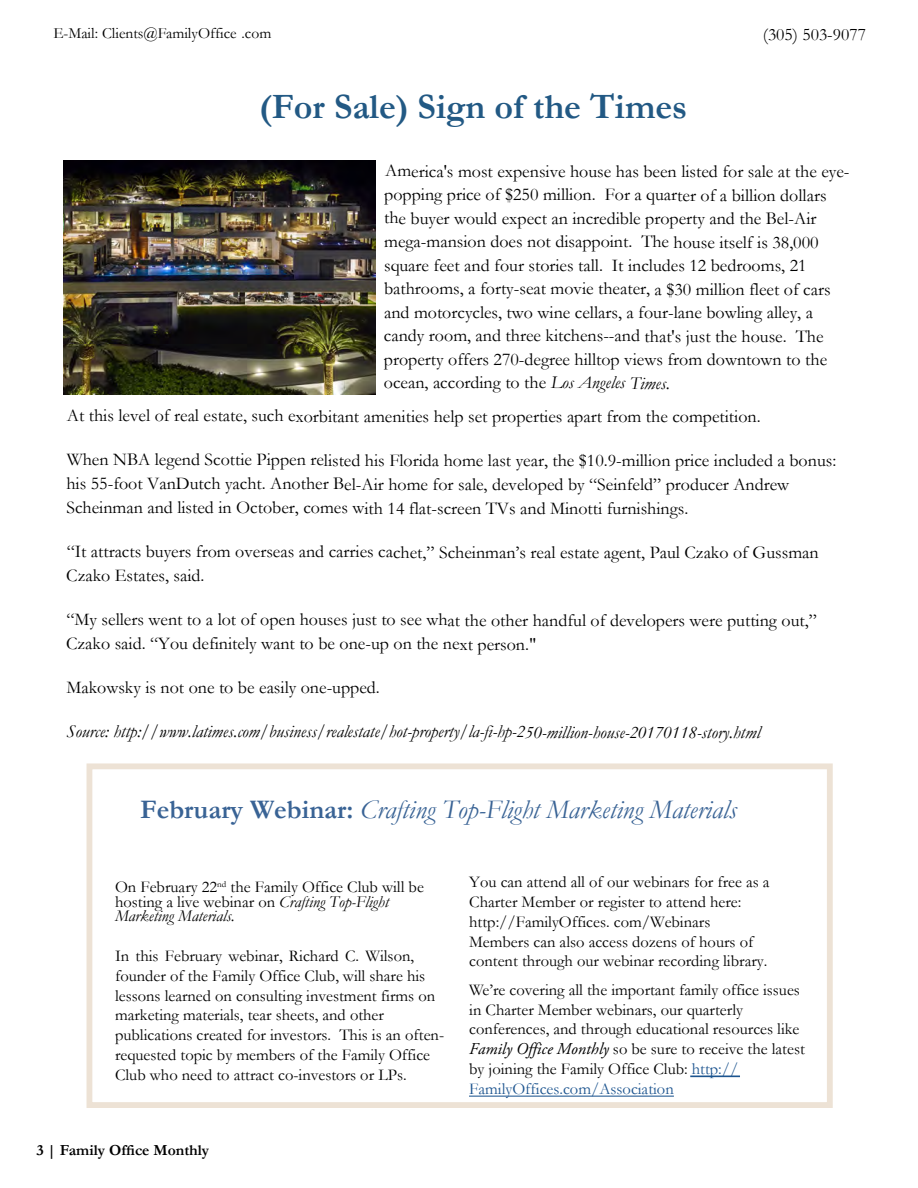
<style>
.page{position:relative;width:918px;height:1188px;background:#fff}
.page>*{position:absolute;margin:0;border:0;box-sizing:border-box;transform-origin:0 0}
.t1{font:700 36px "Garamond";color:#225984}
.t2{font:italic 27px "Garamond";color:#396395}
.t3{font:18px/23.5px "Garamond";color:#000}
.t4{font:italic 18px "Garamond";color:#000}
.t5{font:17.7px "Garamond";color:#000}
.t6{font:16.5px/19.8px "Garamond";color:#000}
.t7{font:15.45px "Garamond";color:#000}
.t8{font:700 15.45px "Garamond";color:#000}
.s1{font-style:italic}
.s2{font-style:inherit}
.s3{font-weight:700;font-style:normal}
.s4{font-family:"Adobe Garamond Pro";font-style:italic}
.s5{color:#1c548f}
</style>
<div class="page">
<div style="left:87px;top:763px;width:746px;height:345px;background:#fff;border:6px solid #ede2d5"></div>
<hr style="left:469px;top:1096px;width:205px;height:1px;background:#1c548f">
<hr style="left:690px;top:1076px;width:50px;height:1px;background:#1c548f">
<img style="left:63px;top:160px;width:313px;height:235px">
<p class="t7" style="left:53px;top:23px;width:219px">E-Mail: Clients@FamilyOffice .com</p>
<p class="t5" style="left:763px;top:22px;width:105px">(305) 503-9077</p>
<h1 class="t1" style="left:259px;top:82px;width:430px">(For Sale) Sign of the Times</h1>
<p class="t3" style="left:384px;top:159px;width:467px">America's most expensive house has been listed for sale at the eye&shy;popping price of $250 million. For a quarter of a billion dollars the buyer would expect an incredible property and the Bel-Air mega-mansion does not disappoint. The house itself is 38,000 square feet and four stories tall. It includes 12 bedrooms, 21 bathrooms, a forty-seat movie theater, a $30 million fleet of cars and motorcycles, two wine cellars, a four-lane bowling alley, a candy room, and three kitchens--and that's just the house. The property offers 270-degree hilltop views from downtown to the ocean, according to the <span class="s1">Los Angeles Times.</span></p>
<p class="t3" style="left:67px;top:404px;width:695px">At this level of real estate, such exorbitant amenities help set properties apart from the competition.</p>
<p class="t3" style="left:66px;top:448px;width:771px">When NBA legend Scottie Pippen relisted his Florida home last year, the $10.9-million price included a bonus: his 55-foot VanDutch yacht. Another Bel-Air home for sale, developed by “Seinfeld” producer Andrew<br>Scheinman and listed in October, comes with 14 flat-screen TVs and Minotti furnishings.</p>
<p class="t3" style="left:66px;top:540px;width:754px">“It attracts buyers from overseas and carries cachet,” Scheinman’s real estate agent, Paul Czako of Gussman<br>Czako Estates, said.</p>
<p class="t3" style="left:66px;top:608px;width:752px">“My sellers went to a lot of open houses just to see what the other handful of developers were putting out,”<br>Czako said. “You definitely want to be one-up on the next person."</p>
<p class="t3" style="left:66px;top:675px;width:315px">Makowsky is not one to be easily one-upped.</p>
<p class="t4" style="left:66px;top:719px;width:695px"><span class="s2">Source:</span> http://www.latimes.com/business/realestate/hot-property/la-fi-hp-250-million-house-20170118-story.html</p>
<h2 class="t2" style="left:140px;top:791px;width:598px"><span class="s3">February Webinar:</span> Crafting Top-Flight Marketing Materials</h2>
<p class="t6" style="left:115px;top:879px;width:310px;line-height:14.7px">On February 22<sup>nd</sup> the Family Office Club will be hosting a live webinar on <span class="s1">Crafting Top-Flight<br>Marketing Materials.</span></p>
<p class="t6" style="left:115px;top:945px;width:331px">In this February webinar, Richard C. Wilson, founder of the Family Office Club, will share his lessons learned on consulting investment firms on marketing materials, tear sheets, and other publications created for investors. This is an often&shy;requested topic by members of the Family Office Club who need to attract co-investors or LPs.</p>
<p class="t8" style="left:36px;top:1140px;width:174px">3 | Family Office Monthly</p>
<p class="t6" style="left:469px;top:872px;width:302px">You can attend all of our webinars for free as a Charter Member or register to attend here: http://FamilyOffices. com/Webinars Members can also access dozens of hours of content through our webinar recording library.</p>
<p class="t6" style="left:469px;top:979px;width:337px">We’re covering all the important family office issues in Charter Member webinars, our quarterly conferences, and through educational resources like <span class="s4">Family Office Monthly</span> so be sure to receive the latest by joining the Family Office Club: <span class="s5">http:// FamilyOffices.com/Association</span></p>
</div>
